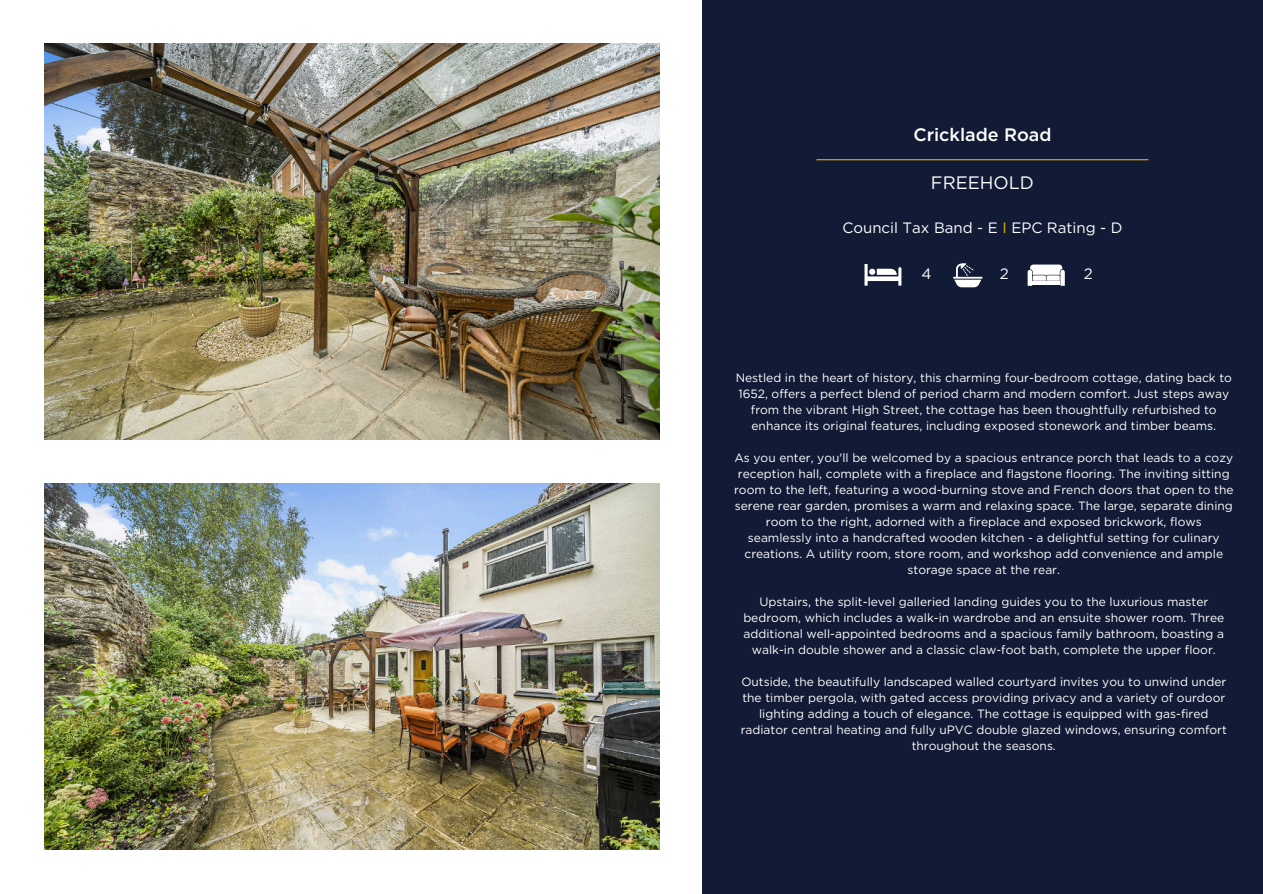
<style>
.page{position:relative;width:1263px;height:894px;background:#fff}
.page>*{position:absolute;margin:0;border:0;box-sizing:border-box;transform-origin:0 0}
.t1{font:500 18px "Gotham";color:#fff}
.t2{font:18px "Gotham";color:#fff}
.t3{font:15px "Gotham";color:#fff}
.t4{font:12px/16px "Gotham";color:#fff;text-align:center}
.s1{color:#efaf12}
</style>
<div class="page">
<img style="left:44px;top:44px;width:616px;height:395px">
<div style="left:702px;top:0;width:561px;height:893px;background:#111b35"></div>
<hr style="left:816px;top:159px;width:332px;height:1px;background:#efaf12">
<svg style="left:864px;top:264px;width:37px;height:21px"></svg>
<svg style="left:953px;top:263px;width:29px;height:24px"></svg>
<svg style="left:1028px;top:264px;width:37px;height:22px"></svg>
<img style="left:44px;top:483px;width:616px;height:366px">
<h1 class="t1" style="left:913px;top:123px;width:140px">Cricklade Road</h1>
<h1 class="t2" style="left:931px;top:171px;width:105px">FREEHOLD</h1>
<p class="t3" style="left:842px;top:218px;width:282px">Council Tax Band - E <span class="s1">I</span> EPC Rating - D</p>
<p class="t3" style="left:921px;top:264px;width:12px">4</p>
<p class="t3" style="left:1000px;top:264px;width:10px">2</p>
<p class="t3" style="left:1084px;top:264px;width:10px">2</p>
<p class="t4" style="left:736px;top:369px;width:498px">Nestled in the heart of history, this charming four-bedroom cottage, dating back to 1652, offers a perfect blend of period charm and modern comfort. Just steps away from the vibrant High Street, the cottage has been thoughtfully refurbished to enhance its original features, including exposed stonework and timber beams.</p>
<p class="t4" style="left:734px;top:449px;width:501px">As you enter, you'll be welcomed by a spacious entrance porch that leads to a cozy reception hall, complete with a fireplace and flagstone flooring. The inviting sitting room to the left, featuring a wood-burning stove and French doors that open to the serene rear garden, promises a warm and relaxing space. The large, separate dining room to the right, adorned with a fireplace and exposed brickwork, flows seamlessly into a handcrafted wooden kitchen - a delightful setting for culinary creations. A utility room, store room, and workshop add convenience and ample storage space at the rear.</p>
<p class="t4" style="left:743px;top:593px;width:482px">Upstairs, the split-level galleried landing guides you to the luxurious master bedroom, which includes a walk-in wardrobe and an ensuite shower room. Three additional well-appointed bedrooms and a spacious family bathroom, boasting a walk-in double shower and a classic claw-foot bath, complete the upper floor.</p>
<p class="t4" style="left:741px;top:673px;width:488px">Outside, the beautifully landscaped walled courtyard invites you to unwind under the timber pergola, with gated access providing privacy and a variety of ourdoor lighting adding a touch of elegance. The cottage is equipped with gas-fired radiator central heating and fully uPVC double glazed windows, ensuring comfort throughout the seasons.</p>
</div>
